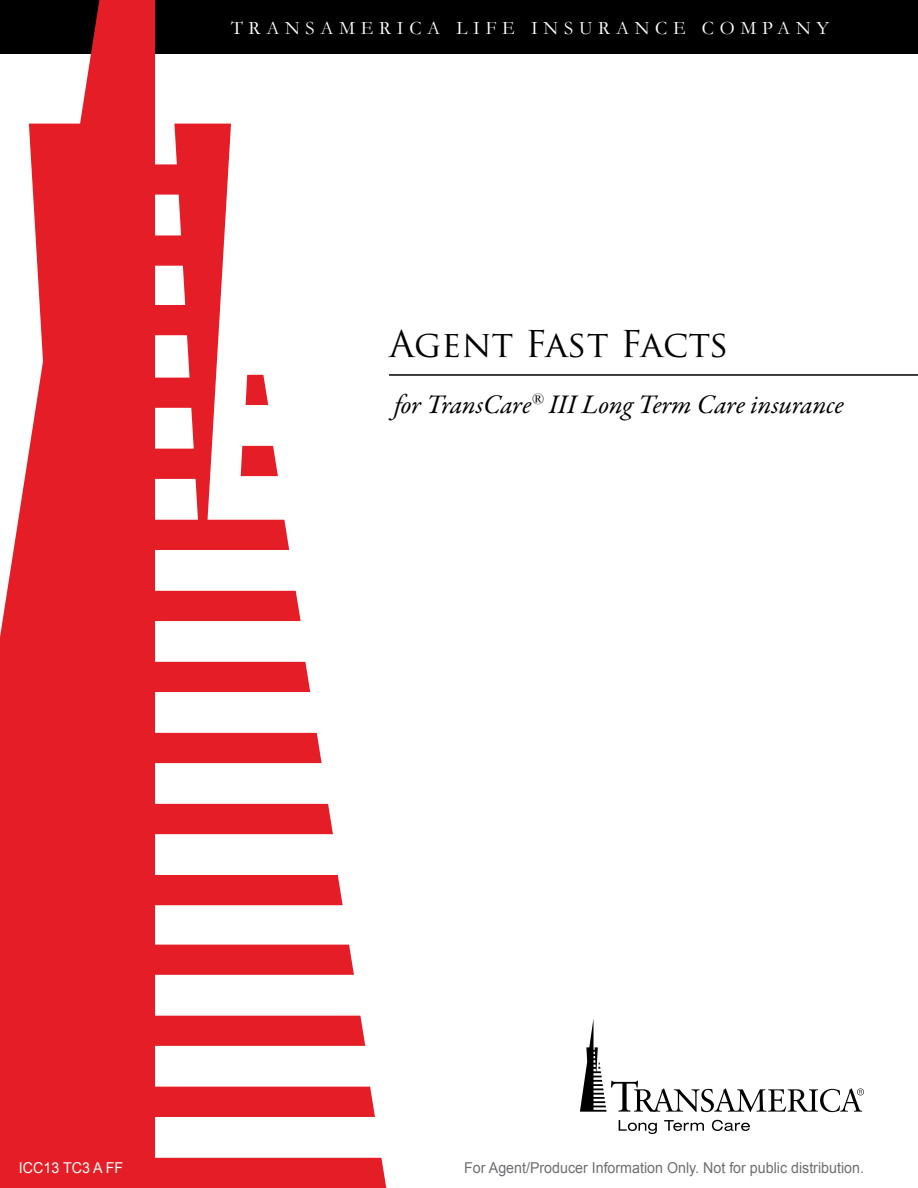
<style>
.page{position:relative;width:918px;height:1188px;background:#fff}
.page>*{position:absolute;margin:0;border:0;box-sizing:border-box;transform-origin:0 0}
.t1{font:36px "Trajan Pro";color:#000}
.t2{font:italic 27px "Garamond Premr Pro";letter-spacing:-.005em;color:#000}
.t3{font:19.2px "Garamond";letter-spacing:.3em;color:#fff}
.t4{font:15px "Arial";color:#6d6e71;scale:.95 1}
.t5{font:15px "Arial";color:#fff;scale:.95 1}
</style>
<div class="page">
<div style="left:0;top:0;width:918px;height:54px;background:#000"></div>
<svg style="left:0;top:0;width:386px;height:1188px;fill:#e51d26"></svg>
<svg style="left:241px;top:446px;width:37px;height:30px"></svg>
<svg style="left:246px;top:375px;width:22px;height:30px"></svg>
<hr style="left:389px;top:374px;width:529px;height:2px;background:#000">
<svg style="left:580px;top:1019px;width:284px;height:93px"></svg>
<svg style="left:619px;top:1120px;width:38px;height:14px"></svg>
<svg style="left:664px;top:1120px;width:40px;height:11px"></svg>
<svg style="left:712px;top:1120px;width:38px;height:11px"></svg>
<p class="t3" style="left:231px;top:15px;width:599px">TRANSAMERICA LIFE INSURANCE COMPANY</p>
<h1 class="t1" style="left:389px;top:322px;width:341px">Agent Fast Facts</h1>
<h2 class="t2" style="left:394px;top:387px;width:451px">for TransCare<sup>®</sup> III Long Term Care insurance</h2>
<p class="t5" style="left:19px;top:1158px;width:111px">ICC13 TC3 A FF</p>
<p class="t4" style="left:464px;top:1158px;width:422px">For Agent/Producer Information Only. Not for public distribution.</p>
</div>
